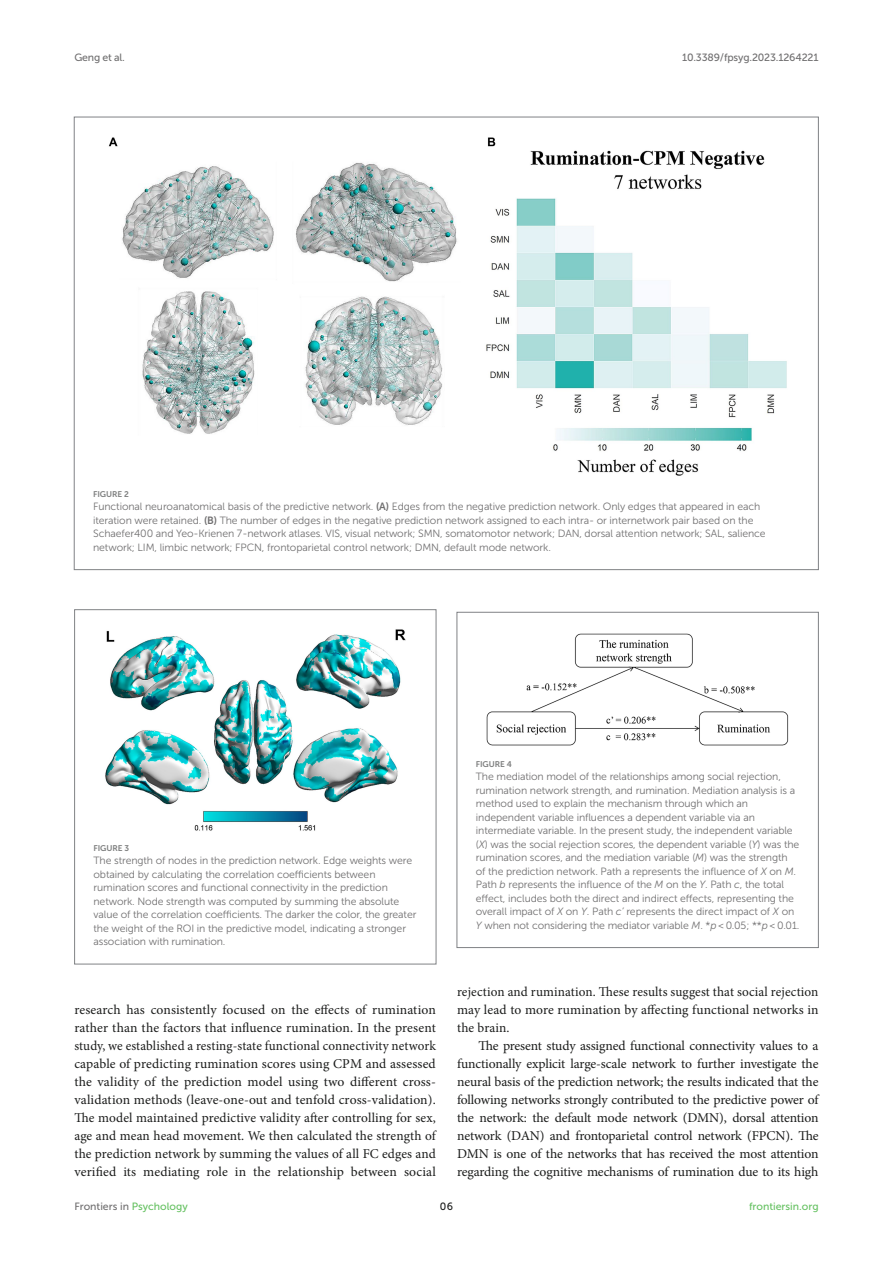
<style>
.page{position:relative;width:893px;height:1263px;background:#fff}
.page>*{position:absolute;margin:0;border:0;box-sizing:border-box;transform-origin:0 0}
.TEXT_FLUSH{font:13.5px/18px "Minion Pro";letter-spacing:.01em;color:#1b1c1b;text-align:justify}
.TEXT{font:13.5px/18px "Minion Pro";letter-spacing:-.01em;color:#1b1c1b;text-align:justify}
.FIG_LEG{font:10.5px/13.5px "Museo Sans 300";letter-spacing:-.01em;color:#706f70}
.t1{font:10.5px "Museo Sans 500";letter-spacing:-.015em;color:#706f70}
.t2{font:10.5px "Museo Sans 500";color:#65c161}
.t3{font:10.5px "Museo Sans 500";color:#1b1c1b}
.FIG_HD{font:8.25px "Museo Sans 700";letter-spacing:-.01em;color:#7e7f7f}
.s1{font-family:"Museo Sans 700"}
.s2{font-style:italic}
.s3{color:#65c161}
</style>
<div class="page">
<img style="left:109px;top:137px;width:678px;height:339px">
<img style="left:105px;top:629px;width:301px;height:202px">
<div style="left:74px;top:609px;width:362px;height:355px;border:1px solid #808285"></div>
<img style="left:486px;top:633px;width:303px;height:113px">
<div style="left:457px;top:612px;width:362px;height:336px;border:1px solid #808285"></div>
<p class="t1" style="left:74px;top:51px;width:52px">Geng et al.</p>
<p class="t1" style="left:682px;top:51px;width:138px">10.3389/fpsyg.2023.1264221</p>
<p class="FIG_HD" style="left:93px;top:489px;width:37px">FIGURE 2</p>
<p class="FIG_LEG" style="left:93px;top:500px;width:674px">Functional neuroanatomical basis of the predictive network. <span class="s1">(A)</span> Edges from the negative prediction network. Only edges that appeared in each iteration were retained. <span class="s1">(B)</span> The number of edges in the negative prediction network assigned to each intra- or internetwork pair based on the Schaefer400 and Yeo-Krienen 7-network atlases. VIS, visual network; SMN, somatomotor network; DAN, dorsal attention network; SAL, salience network; LIM, limbic network; FPCN, frontoparietal control network; DMN, default mode network.</p>
<p class="FIG_HD" style="left:94px;top:843px;width:37px">FIGURE 3</p>
<p class="FIG_LEG" style="left:94px;top:854px;width:324px">The strength of nodes in the prediction network. Edge weights were obtained by calculating the correlation coefficients between rumination scores and functional connectivity in the prediction network. Node strength was computed by summing the absolute value of the correlation coefficients. The darker the color, the greater the weight of the ROI in the predictive model, indicating a stronger association with rumination.</p>
<p class="TEXT_FLUSH" style="left:74px;top:1001px;width:363px">research has consistently focused on the effects of rumination rather than the factors that influence rumination. In the present study, we established a resting-state functional connectivity network capable of predicting rumination scores using CPM and assessed the validity of the prediction model using two different cross&shy;validation methods (leave-one-out and tenfold cross-validation).<br>The model maintained predictive validity after controlling for sex, age and mean head movement. We then calculated the strength of the prediction network by summing the values of all FC edges and verified its mediating role in the relationship between social</p>
<p class="FIG_HD" style="left:476px;top:759px;width:37px">FIGURE 4</p>
<p class="FIG_LEG" style="left:476px;top:770px;width:325px">The mediation model of the relationships among social rejection, rumination network strength, and rumination. Mediation analysis is a method used to explain the mechanism through which an independent variable influences a dependent variable via an intermediate variable. In the present study, the independent variable (<span class="s2">X</span>) was the social rejection scores, the dependent variable (<span class="s2">Y</span>) was the rumination scores, and the mediation variable (<span class="s2">M</span>) was the strength of the prediction network. Path a represents the influence of <span class="s2">X</span> on <span class="s2">M</span>.<br>Path <span class="s2">b</span> represents the influence of the <span class="s2">M</span> on the <span class="s2">Y</span>. Path <span class="s2">c</span>, the total effect, includes both the direct and indirect effects, representing the overall impact of <span class="s2">X</span> on <span class="s2">Y</span>. Path <span class="s2">c’</span> represents the direct impact of <span class="s2">X</span> on <span class="s2">Y</span> when not considering the mediator variable <span class="s2">M</span>. *<span class="s2">p</span> &lt; 0.05; **<span class="s2">p</span> &lt; 0.01.</p>
<p class="TEXT_FLUSH" style="left:457px;top:983px;width:363px">rejection and rumination. These results suggest that social rejection may lead to more rumination by affecting functional networks in the brain.</p>
<p class="TEXT" style="left:457px;top:1037px;width:363px;text-indent:21px">The present study assigned functional connectivity values to a functionally explicit large-scale network to further investigate the neural basis of the prediction network; the results indicated that the following networks strongly contributed to the predictive power of the network: the default mode network (DMN), dorsal attention network (DAN) and frontoparietal control network (FPCN). The DMN is one of the networks that has received the most attention regarding the cognitive mechanisms of rumination due to its high</p>
<p class="t1" style="left:74px;top:1200px;width:115px">Frontiers in <span class="s3">Psychology</span></p>
<p class="t3" style="left:440px;top:1200px;width:15px">06</p>
<p class="t2" style="left:749px;top:1200px;width:71px">frontiersin.org</p>
</div>
